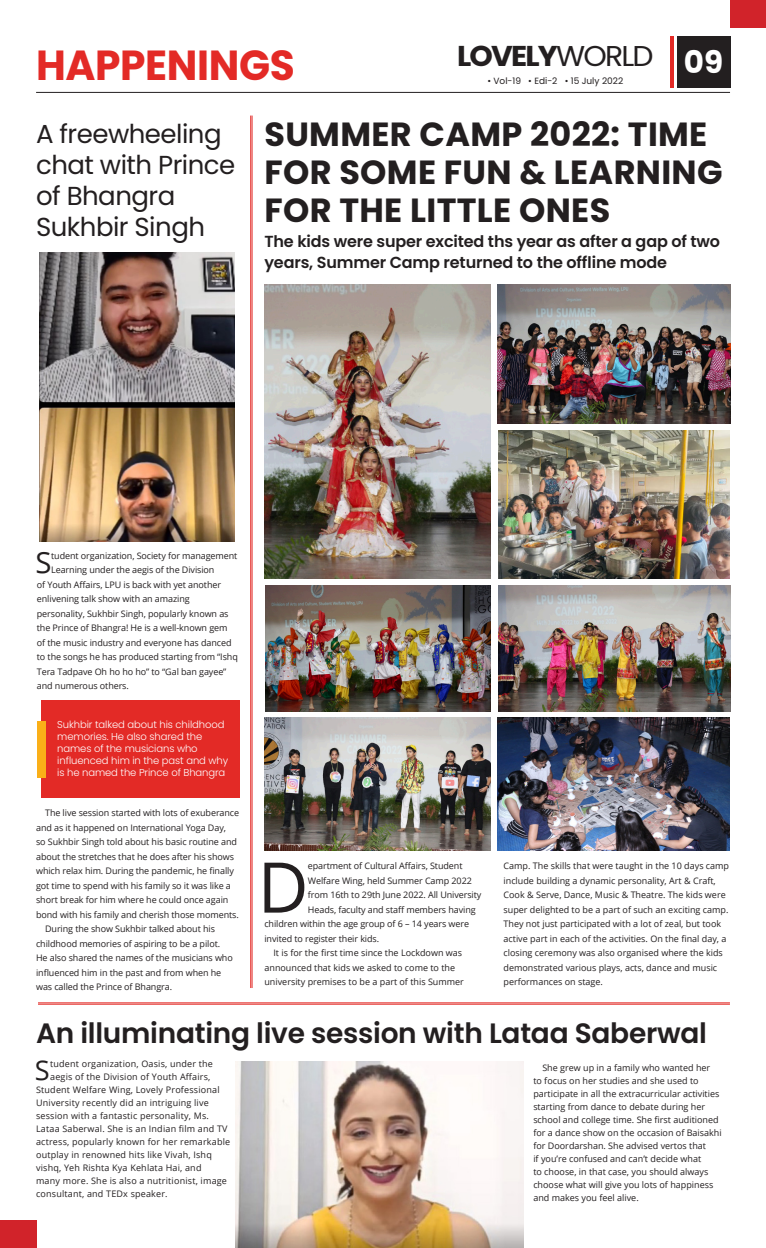
<style>
.page{position:relative;width:766px;height:1248px;background:#fff}
.page>*{position:absolute;margin:0;border:0;box-sizing:border-box;transform-origin:0 0}
.Paragraph_Style1{font:69.9px "Open Sans";color:#231f20}
.t1{font:700 42px "Poppins";letter-spacing:-.01em;color:#e32a26}
.t2{font:700 33.5px/37.9px "Poppins";letter-spacing:.01em;color:#231f20}
.t3{font:700 31px "Poppins";color:#fff}
.Paragraph_Style1-2{font:29.3px "Open Sans";color:#231f20}
.t4{font:700 28.7px "Poppins";letter-spacing:-.06em;color:#231f20;scale:1.04 1}
.t5{font:600 28px "Poppins";letter-spacing:-.01em;color:#231f20}
.Paragraph_Style1-3{font:27.2px "Open Sans";color:#231f20}
.Title_2{font:26px/31px "Poppins";letter-spacing:-.02em;color:#231f20}
.t6{font:600 16px/21px "Poppins";letter-spacing:-.01em;color:#231f20}
.t7{font:300 10px/12px "Poppins";letter-spacing:-.01em;color:#fff}
.Paragraph_Style1-4{font:9px/14.5px "Open Sans";color:#231f20}
.Paragraph_Style1-5{font:9px "Open Sans";letter-spacing:.02em;color:#231f20}
.t8{font:9px "Poppins";color:#231f20}
.s1{font-weight:400}
</style>
<div class="page">
<div style="left:729px;top:0;width:36px;height:27px;background:#d1232a"></div>
<div style="left:0;top:1220px;width:36px;height:28px;background:#d1232a"></div>
<hr style="left:251px;top:116px;width:1px;height:872px;background:#e32a26">
<hr style="left:250px;top:116px;width:1px;height:872px;background:#e32a26">
<hr style="left:38px;top:1002px;width:691px;height:1px;background:#e32a26">
<hr style="left:38px;top:1004px;width:691px;height:1px;background:#e32a26">
<img style="left:264px;top:285px;width:226px;height:294px">
<img style="left:497px;top:285px;width:232px;height:138px">
<img style="left:498px;top:431px;width:231px;height:148px">
<img style="left:264px;top:717px;width:226px;height:134px">
<img style="left:235px;top:1062px;width:288px;height:186px">
<img style="left:40px;top:252px;width:194px;height:289px">
<img style="left:265px;top:585px;width:225px;height:126px">
<img style="left:497px;top:717px;width:232px;height:134px">
<img style="left:498px;top:585px;width:232px;height:126px">
<hr style="left:36px;top:92px;width:693px;height:1px;background:#231f20">
<div style="left:676px;top:36px;width:53px;height:51px;background:#231f20"></div>
<hr style="left:670px;top:36px;width:3px;height:51px;background:#e32a26">
<div style="left:41px;top:701px;width:198px;height:97px;background:#e32a26"></div>
<div style="left:37px;top:721px;width:9px;height:57px;background:#faaf18"></div>
<p class="t1" style="left:36px;top:41px;width:260px">HAPPENINGS</p>
<p class="t4" style="left:457px;top:39px;width:190px">LOVELY<span class="s1">WORLD</span></p>
<p class="t3" style="left:683px;top:44px;width:41px">09</p>
<p class="t8" style="left:487px;top:76px;width:137px">• Vol-19 • Edi-2 • 15 July 2022</p>
<p class="Title_2" style="left:36px;top:118px;width:201px">A freewheeling chat with Prince of Bhangra<br>Sukhbir Singh</p>
<p class="t2" style="left:264px;top:115px;width:459px">SUMMER CAMP 2022: TIME<br>FOR SOME FUN &amp; LEARNING<br>FOR THE LITTLE ONES</p>
<p class="t6" style="left:264px;top:231px;width:457px">The kids were super excited ths year as after a gap of two years, Summer Camp returned to the offline mode</p>
<p class="Paragraph_Style1-2" style="left:35px;top:542px;width:18px">S</p>
<p class="Paragraph_Style1-4" style="left:51px;top:548px;width:188px">tudent organization, Society for management</p>
<p class="Paragraph_Style1-4" style="left:51px;top:562px;width:165px">Learning under the aegis of the Division</p>
<p class="Paragraph_Style1-4" style="left:37px;top:577px;width:186px">of Youth Affairs, LPU is back with yet another</p>
<p class="Paragraph_Style1-4" style="left:37px;top:591px;width:154px">enlivening talk show with an amazing</p>
<p class="Paragraph_Style1-4" style="left:37px;top:606px;width:193px">personality, Sukhbir Singh, popularly known as</p>
<p class="Paragraph_Style1-4" style="left:37px;top:620px;width:192px">the Prince of Bhangra! He is a well-known gem</p>
<p class="Paragraph_Style1-4" style="left:37px;top:635px;width:196px">of the music industry and everyone has danced</p>
<p class="Paragraph_Style1-4" style="left:37px;top:649px;width:202px">to the songs he has produced starting from “Ishq</p>
<p class="Paragraph_Style1-4" style="left:37px;top:664px;width:191px">Tera Tadpave Oh ho ho ho” to “Gal ban gayee”</p>
<p class="Paragraph_Style1-4" style="left:37px;top:678px;width:93px">and numerous others.</p>
<p class="t7" style="left:57px;top:719px;width:172px">Sukhbir talked about his childhood memories. He also shared the names of the musicians who influenced him in the past and why is he named the Prince of Bhangra</p>
<p class="Paragraph_Style1-4" style="left:36px;top:805px;width:204px;text-indent:9px">The live session started with lots of exuberance and as it happened on International Yoga Day,<br>so Sukhbir Singh told about his basic routine and about the stretches that he does after his shows which relax him. During the pandemic, he finally got time to spend with his family so it was like a short break for him where he could once again bond with his family and cherish those moments.</p>
<p class="Paragraph_Style1-4" style="left:36px;top:921px;width:198px;text-indent:9px">During the show Sukhbir talked about his childhood memories of aspiring to be a pilot.<br>He also shared the names of the musicians who influenced him in the past and from when he was called the Prince of Bhangra.</p>
<p class="Paragraph_Style1" style="left:257px;top:839px;width:52px">D</p>
<p class="Paragraph_Style1-4" style="left:308px;top:858px;width:156px">epartment of Cultural Affairs, Student</p>
<p class="Paragraph_Style1-4" style="left:308px;top:873px;width:165px">Welfare Wing, held Summer Camp 2022</p>
<p class="Paragraph_Style1-4" style="left:308px;top:887px;width:175px">from 16th to 29th June 2022. All University</p>
<p class="Paragraph_Style1-4" style="left:308px;top:902px;width:169px">Heads, faculty and staff members having</p>
<p class="Paragraph_Style1-4" style="left:264px;top:916px;width:206px">children within the age group of 6 – 14 years were</p>
<p class="Paragraph_Style1-4" style="left:264px;top:931px;width:116px">invited to register their kids.</p>
<p class="Paragraph_Style1-4" style="left:264px;top:945px;width:201px;text-indent:9px">It is for the first time since the Lockdown was announced that kids we asked to come to the university premises to be a part of this Summer</p>
<p class="Paragraph_Style1-4" style="left:503px;top:858px;width:227px">Camp. The skills that were taught in the 10 days camp include building a dynamic personality, Art &amp; Craft, Cook &amp; Serve, Dance, Music &amp; Theatre. The kids were super delighted to be a part of such an exciting camp.<br>They not just participated with a lot of zeal, but took active part in each of the activities. On the final day, a closing ceremony was also organised where the kids demonstrated various plays, acts, dance and music performances on stage.</p>
<p class="t5" style="left:36px;top:1017px;width:672px">An illuminating live session with Lataa Saberwal</p>
<p class="Paragraph_Style1-3" style="left:35px;top:1051px;width:16px">S</p>
<p class="Paragraph_Style1-5" style="left:50px;top:1057px;width:164px">tudent organization, Oasis, under the</p>
<p class="Paragraph_Style1-5" style="left:50px;top:1070px;width:162px">aegis of the Division of Youth Affairs,</p>
<p class="Paragraph_Style1-5" style="left:36px;top:1083px;width:185px">Student Welfare Wing, Lovely Professional</p>
<p class="Paragraph_Style1-5" style="left:36px;top:1096px;width:174px">University recently did an intriguing live</p>
<p class="Paragraph_Style1-5" style="left:36px;top:1109px;width:174px">session with a fantastic personality, Ms.</p>
<p class="Paragraph_Style1-5" style="left:36px;top:1122px;width:193px">Lataa Saberwal. She is an Indian film and TV</p>
<p class="Paragraph_Style1-5" style="left:36px;top:1135px;width:195px">actress, popularly known for her remarkable</p>
<p class="Paragraph_Style1-5" style="left:36px;top:1148px;width:177px">outplay in renowned hits like Vivah, Ishq</p>
<p class="Paragraph_Style1-5" style="left:36px;top:1161px;width:167px">vishq, Yeh Rishta Kya Kehlata Hai, and</p>
<p class="Paragraph_Style1-5" style="left:36px;top:1174px;width:192px">many more. She is also a nutritionist, image</p>
<p class="Paragraph_Style1-5" style="left:36px;top:1187px;width:133px">consultant, and TEDx speaker.</p>
<p class="Paragraph_Style1-4" style="left:533px;top:1061px;width:190px;line-height:13px;text-indent:9px">She grew up in a family who wanted her<br>to focus on her studies and she used to participate in all the extracurricular activities starting from dance to debate during her school and college time. She first auditioned for a dance show on the occasion of Baisakhi for Doordarshan. She advised vertos that<br>if you’re confused and can’t decide what<br>to choose, in that case, you should always choose what will give you lots of happiness and makes you feel alive.</p>
</div>
